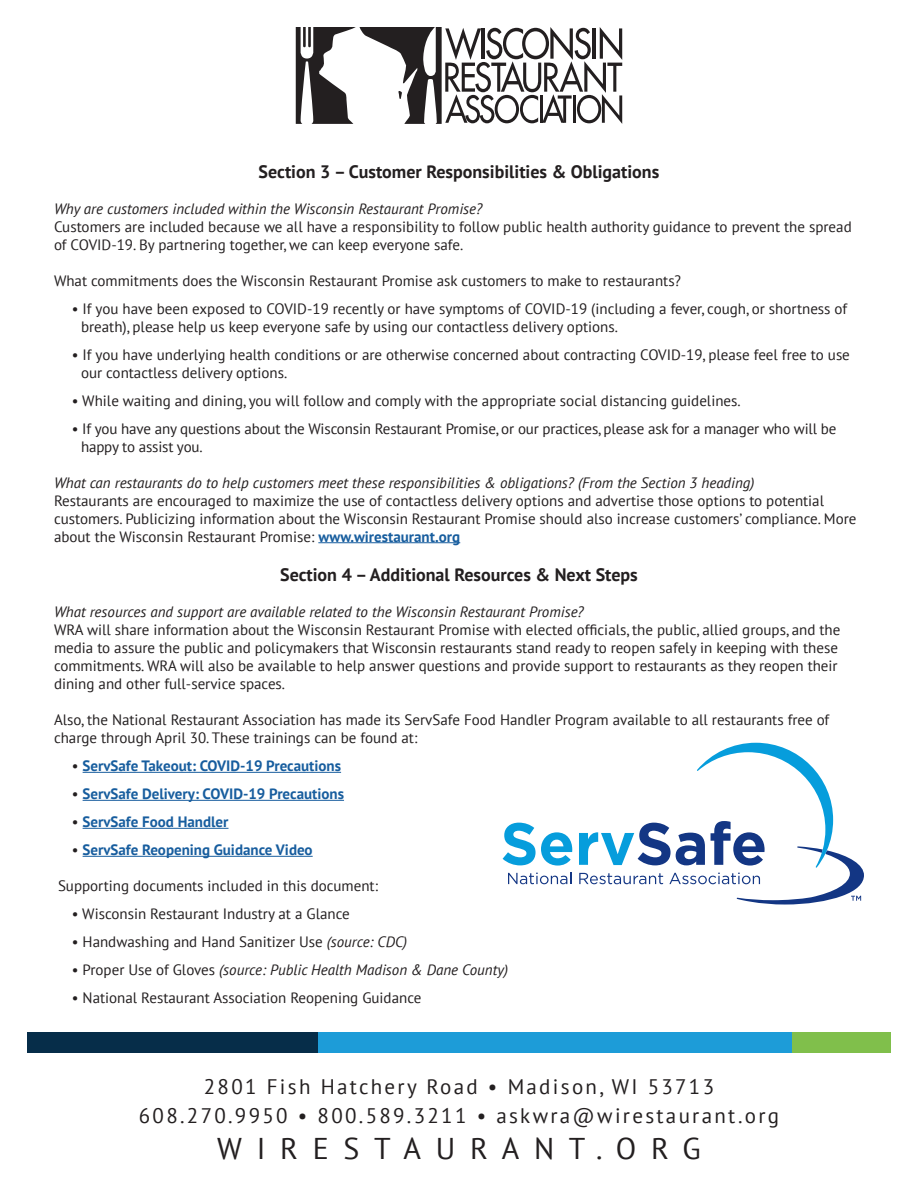
<style>
.page{position:relative;width:918px;height:1188px;background:#fff}
.page>*{position:absolute;margin:0;border:0;box-sizing:border-box;transform-origin:0 0}
.t1{font:30px "PT Sans";letter-spacing:.49em;color:#231f20}
.t2{font:21px/28.5px "PT Sans";letter-spacing:.11em;color:#231f20;text-align:center}
.t3{font:700 18px "PT Sans";color:#231f20}
.t4{font:15px/18px "PT Sans";color:#231f20}
.t5{font:italic 15px "PT Sans";color:#231f20}
.t6{font:700 15px "PT Sans";color:#175d9e}
.s1{font-weight:700;color:#175d9e}
.s2{font-weight:400;color:#231f20}
.s3{font-style:italic}
.s4{font-style:normal}
</style>
<div class="page">
<svg style="left:296px;top:27px;width:326px;height:97px"></svg>
<div style="left:317px;top:1033px;width:475px;height:20px;background:#1d9cd8"></div>
<div style="left:27px;top:1033px;width:290px;height:20px;background:#062d49"></div>
<div style="left:792px;top:1033px;width:99px;height:20px;background:#80bf4b"></div>
<hr style="left:318px;top:542px;width:142px;height:1px;background:#175d9e">
<hr style="left:83px;top:772px;width:258px;height:1px;background:#175d9e">
<hr style="left:83px;top:800px;width:261px;height:1px;background:#175d9e">
<hr style="left:83px;top:828px;width:146px;height:1px;background:#175d9e">
<hr style="left:83px;top:856px;width:230px;height:1px;background:#175d9e">
<svg style="left:503px;top:823px;width:69px;height:43px"></svg>
<svg style="left:508px;top:872px;width:63px;height:12px"></svg>
<svg style="left:579px;top:743px;width:285px;height:162px"></svg>
<p class="t3" style="left:259px;top:159px;width:402px">Section 3 – Customer Responsibilities &amp; Obligations</p>
<p class="t5" style="left:54px;top:199px;width:430px">Why are customers included within the Wisconsin Restaurant Promise?</p>
<p class="t4" style="left:54px;top:217px;width:799px">Customers are included because we all have a responsibility to follow public health authority guidance to prevent the spread of COVID-19. By partnering together, we can keep everyone safe.</p>
<p class="t4" style="left:54px;top:271px;width:629px">What commitments does the Wisconsin Restaurant Promise ask customers to make to restaurants?</p>
<p class="t4" style="left:81px;top:299px;width:768px;text-indent:-9px">• If you have been exposed to COVID-19 recently or have symptoms of COVID-19 (including a fever, cough, or shortness of breath), please help us keep everyone safe by using our contactless delivery options.</p>
<p class="t4" style="left:81px;top:345px;width:770px;text-indent:-9px">• If you have underlying health conditions or are otherwise concerned about contracting COVID-19, please feel free to use our contactless delivery options.</p>
<p class="t4" style="left:72px;top:391px;width:670px">• While waiting and dining, you will follow and comply with the appropriate social distancing guidelines.</p>
<p class="t4" style="left:81px;top:419px;width:757px;text-indent:-9px">• If you have any questions about the Wisconsin Restaurant Promise, or our practices, please ask for a manager who will be happy to assist you.</p>
<p class="t5" style="left:54px;top:473px;width:702px">What can restaurants do to help customers meet these responsibilities &amp; obligations? (From the Section 3 heading)</p>
<p class="t4" style="left:54px;top:491px;width:804px">Restaurants are encouraged to maximize the use of contactless delivery options and advertise those options to potential customers. Publicizing information about the Wisconsin Restaurant Promise should also increase customers’ compliance. More about the Wisconsin Restaurant Promise: <span class="s1">www.wirestaurant.org</span></p>
<p class="t3" style="left:280px;top:563px;width:359px">Section 4 – Additional Resources &amp; Next Steps</p>
<p class="t5" style="left:54px;top:602px;width:531px">What resources and support are available related to the Wisconsin Restaurant Promise?</p>
<p class="t4" style="left:54px;top:621px;width:788px">WRA will share information about the Wisconsin Restaurant Promise with elected officials, the public, allied groups, and the media to assure the public and policymakers that Wisconsin restaurants stand ready to reopen safely in keeping with these commitments. WRA will also be available to help answer questions and provide support to restaurants as they reopen their dining and other full-service spaces.</p>
<p class="t4" style="left:54px;top:711px;width:777px">Also, the National Restaurant Association has made its ServSafe Food Handler Program available to all restaurants free of charge through April 30. These trainings can be found at:</p>
<p class="t6" style="left:72px;top:756px;width:271px"><span class="s2">•</span> ServSafe Takeout: COVID-19 Precautions</p>
<p class="t6" style="left:72px;top:784px;width:274px"><span class="s2">•</span> ServSafe Delivery: COVID-19 Precautions</p>
<p class="t6" style="left:72px;top:812px;width:158px"><span class="s2">•</span> ServSafe Food Handler</p>
<p class="t6" style="left:72px;top:840px;width:242px"><span class="s2">•</span> ServSafe Reopening Guidance Video</p>
<p class="t4" style="left:58px;top:877px;width:322px">Supporting documents included in this document:</p>
<p class="t4" style="left:72px;top:905px;width:279px">• Wisconsin Restaurant Industry at a Glance</p>
<p class="t4" style="left:72px;top:933px;width:337px">• Handwashing and Hand Sanitizer Use <span class="s3">(source: CDC)</span></p>
<p class="t5" style="left:72px;top:960px;width:438px"><span class="s4">• Proper Use of Gloves</span> (source: Public Health Madison &amp; Dane County)</p>
<p class="t4" style="left:72px;top:989px;width:351px">• National Restaurant Association Reopening Guidance</p>
<h2 class="t2" style="left:139px;top:1072px;width:642px">2801 Fish Hatchery Road • Madison, WI 53713<br>608.270.9950 • 800.589.3211 • askwra@wirestaurant.org</h2>
<h1 class="t1" style="left:217px;top:1129px;width:485px">WIRESTAURANT.ORG</h1>
</div>
